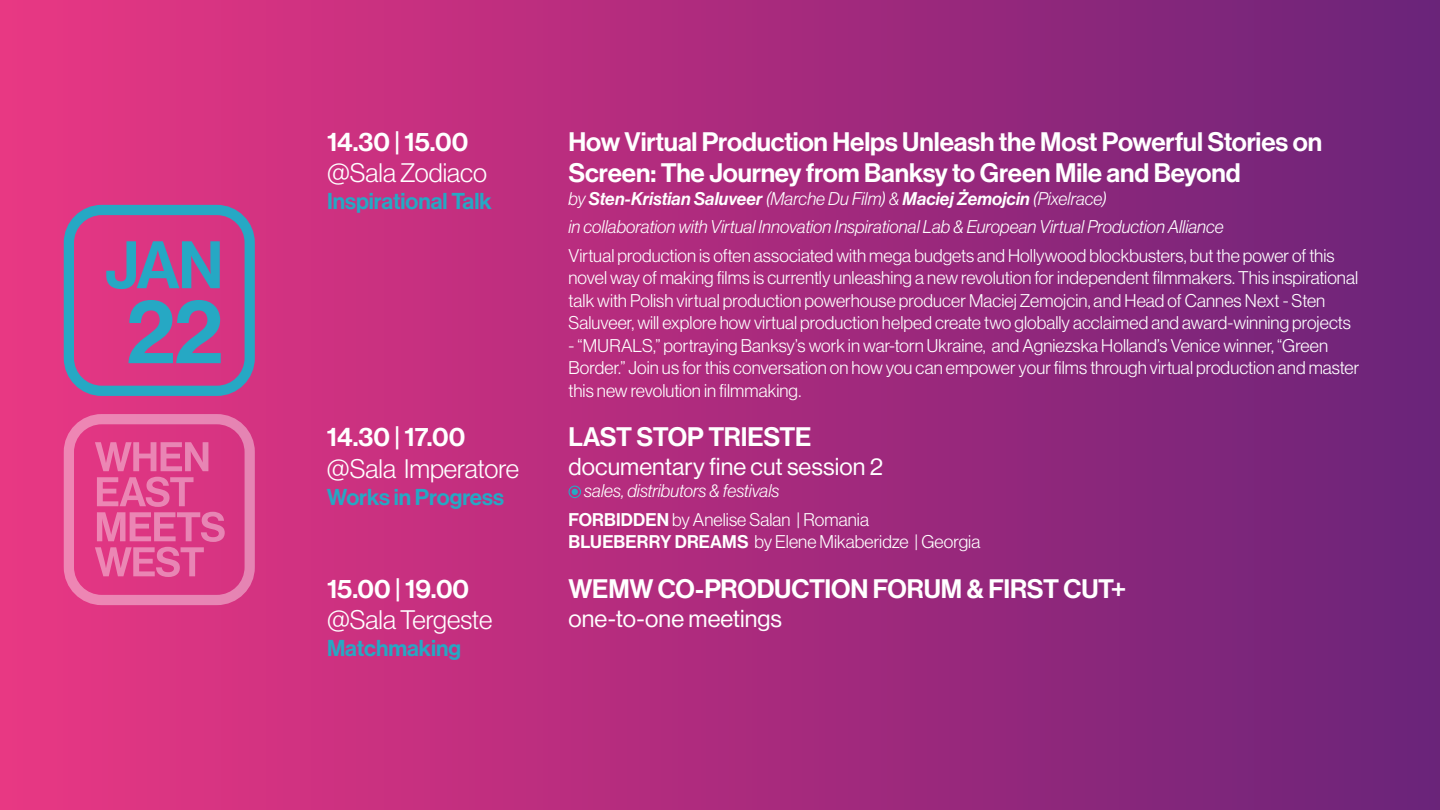
<style>
.page{position:relative;width:1440px;height:810px;background:#fff}
.page>*{position:absolute;margin:0;border:0;box-sizing:border-box;transform-origin:0 0}
.t1{font:90.45px "N Haas Grotesk DS Pro 65 Md";color:#26a8c4}
.t2{font:65.62px "N Haas Grotesk DS Pro 65 Md";color:#26a8c4}
.t3{font:26.25px/31.5px "N Haas Grotesk DS Pro 65 Md";letter-spacing:-.005em;color:#fff}
.t4{font:26.25px "N Haas Grotesk DS Pro 45 Lt";color:#fff}
.t5{font:24px "N Haas Grotesk DS Pro 55 Rg";letter-spacing:.005em;color:#fff}
.t6{font:22.5px "N Haas Grotesk DS Pro 65 Md";color:#26a8c4}
.t7{font:18px/22.5px "N Haas Grotesk DS Pro 45 Lt";letter-spacing:.005em;color:#fff}
.t8{font:18px "N Haas Grotesk DS Pro 46 Lt It";letter-spacing:.005em;color:#fff}
.t9{font:18px "N Haas Grotesk DS Pro 66 Md It";letter-spacing:.005em;color:#fff}
.s1{font-family:"N Haas Grotesk DS Pro 46 Lt It"}
.s2{font-family:"N Haas Grotesk DS Pro 65 Md"}
</style>
<div class="page">
<div style="left:0;top:0;width:1440px;height:810px;background:linear-gradient(to right,#eb3683,#6c2279)"></div>
<div style="left:64px;top:414px;width:191px;height:191px;border:10px solid #fff;border-radius:33px"></div>
<svg style="left:95px;top:442px;width:113px;height:29px;background:#e35f9c"></svg>
<svg style="left:95px;top:477px;width:130px;height:100px;background:#e05395"></svg>
<div style="left:64px;top:205px;width:191px;height:191px;border:10px solid #26a8c4;border-radius:33px"></div>
<div style="left:568px;top:486px;width:13px;height:12px;border:1px solid #26a9c4;border-radius:50%"></div>
<svg style="left:572px;top:489px;width:6px;height:6px"></svg>
<h2 class="t2" style="left:105px;top:227px;width:120px">JAN</h2>
<h1 class="t1" style="left:126px;top:279px;width:99px">22</h1>
<h3 class="t3" style="left:327px;top:126px;width:143px">14.30 | 15.00</h3>
<h3 class="t4" style="left:327px;top:158px;width:161px">@Sala Zodiaco</h3>
<p class="t6" style="left:327px;top:188px;width:166px">Inspirational Talk</p>
<h3 class="t3" style="left:327px;top:422px;width:140px">14.30 | 17.00</h3>
<h3 class="t4" style="left:327px;top:454px;width:194px">@Sala Imperatore</h3>
<p class="t6" style="left:327px;top:484px;width:179px">Works in Progress</p>
<h3 class="t3" style="left:327px;top:573px;width:144px">15.00 | 19.00</h3>
<h3 class="t4" style="left:327px;top:605px;width:167px">@Sala Tergeste</h3>
<p class="t6" style="left:327px;top:635px;width:136px">Matchmaking</p>
<h3 class="t3" style="left:568px;top:126px;width:755px">How Virtual Production Helps Unleash the Most Powerful Stories on<br>Screen: The Journey from Banksy to Green Mile and Beyond</h3>
<p class="t9" style="left:568px;top:188px;width:540px"><span class="s1">by</span> Sten-Kristian Saluveer <span class="s1">(Marche Du Film) &amp;</span> Maciej Żemojcin <span class="s1">(Pixelrace)</span></p>
<p class="t8" style="left:568px;top:217px;width:657px">in collaboration with Virtual Innovation Inspirational Lab &amp; European Virtual Production Alliance</p>
<p class="t7" style="left:568px;top:244px;width:791px">Virtual production is often associated with mega budgets and Hollywood blockbusters, but the power of this novel way of making films is currently unleashing a new revolution for independent filmmakers. This inspirational talk with Polish virtual production powerhouse producer Maciej Zemojcin, and Head of Cannes Next - Sten Saluveer, will explore how virtual production helped create two globally acclaimed and award-winning projects</p>
<p class="t7" style="left:568px;top:334px;width:792px">- “MURALS,” portraying Banksy’s work in war-torn Ukraine, and Agniezska Holland’s Venice winner, “Green<br>Border.” Join us for this conversation on how you can empower your films through virtual production and master this new revolution in filmmaking.</p>
<h3 class="t3" style="left:568px;top:422px;width:244px">LAST STOP TRIESTE</h3>
<h3 class="t5" style="left:568px;top:453px;width:316px">documentary fine cut session 2</h3>
<p class="t8" style="left:584px;top:481px;width:197px">sales, distributors &amp; festivals</p>
<p class="t7" style="left:568px;top:508px;width:413px"><span class="s2">FORBIDDEN</span> by Anelise Salan | Romania<br><span class="s2">BLUEBERRY DREAMS</span> by Elene Mikaberidze | Georgia</p>
<h3 class="t3" style="left:568px;top:573px;width:559px">WEMW CO-PRODUCTION FORUM &amp; FIRST CUT+</h3>
<h3 class="t5" style="left:568px;top:605px;width:215px">one-to-one meetings</h3>
</div>
